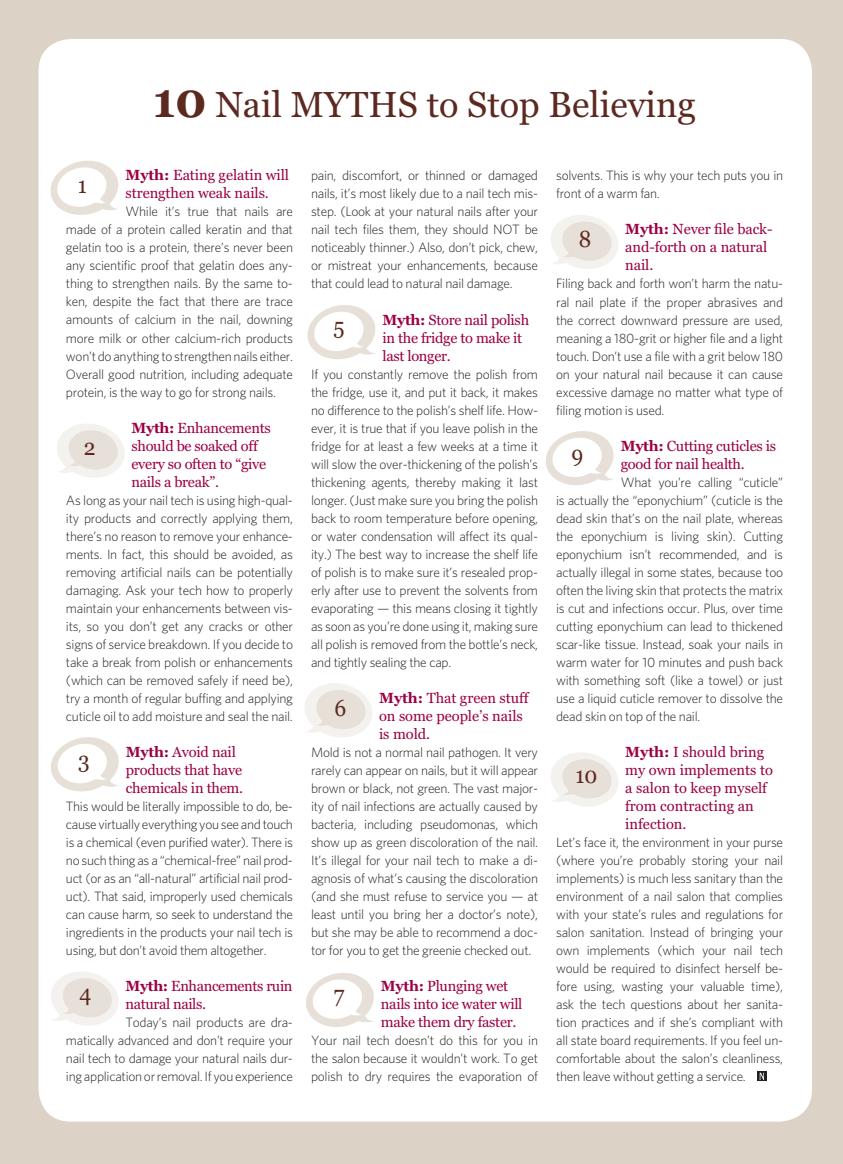
<style>
.page{position:relative;width:843px;height:1164px;background:#fff}
.page>*{position:absolute;margin:0;border:0;box-sizing:border-box;transform-origin:0 0}
.t1{font:36px "Georgia";color:#5c2921}
.t2{font:23.1px "Georgia";color:#5c2921;scale:.91 1}
.t3{font:14.7px/18px "Georgia";letter-spacing:-.015em;color:#9c0143}
.t4{font:300 13.5px/18px "Whitney";letter-spacing:-.02em;color:#231f20;text-align:justify}
.s1{font-weight:700;font-size:49.5px}
.s2{font-weight:700}
</style>
<div class="page">
<div style="left:0;top:0;width:843px;height:1163px;background:#dcd2c5"></div>
<div style="left:38px;top:39px;width:774px;height:1082px;background:#fff;border-radius:32px"></div>
<div style="left:757px;top:1071px;width:9px;height:9px;background:#231f20"></div>
<svg style="left:759px;top:1072px;width:5px;height:7px"></svg>
<svg style="left:50px;top:160px;width:69px;height:55px"></svg>
<svg style="left:51px;top:737px;width:68px;height:55px"></svg>
<svg style="left:57px;top:424px;width:68px;height:54px"></svg>
<svg style="left:51px;top:972px;width:68px;height:54px"></svg>
<svg style="left:307px;top:305px;width:69px;height:55px"></svg>
<svg style="left:306px;top:973px;width:68px;height:54px"></svg>
<svg style="left:305px;top:683px;width:67px;height:54px"></svg>
<svg style="left:551px;top:215px;width:67px;height:54px"></svg>
<svg style="left:545px;top:431px;width:69px;height:55px"></svg>
<svg style="left:551px;top:752px;width:67px;height:54px"></svg>
<h1 class="t1" style="left:153px;top:90px;width:544px"><span class="s1">10</span> Nail MYTHS to Stop Believing</h1>
<p class="t3" style="left:125px;top:167px;width:165px"><span class="s2">Myth:</span> Eating gelatin will strengthen weak nails.</p>
<p class="t4" style="left:66px;top:204px;width:228px;text-indent:59px">While it’s true that nails are made of a protein called keratin and that gelatin too is a protein, there’s never been any scientific proof that gelatin does any&shy;thing to strengthen nails. By the same to&shy;ken, despite the fact that there are trace amounts of calcium in the nail, downing more milk or other calcium-rich products won’t do anything to strengthen nails either.<br>Overall good nutrition, including adequate protein, is the way to go for strong nails.</p>
<p class="t3" style="left:131px;top:419px;width:141px"><span class="s2">Myth:</span> Enhancements should be soaked off every so often to “give nails a break”.</p>
<p class="t4" style="left:66px;top:492px;width:228px">As long as your nail tech is using high-qual&shy;ity products and correctly applying them, there’s no reason to remove your enhance&shy;ments. In fact, this should be avoided, as removing artificial nails can be potentially damaging. Ask your tech how to properly maintain your enhancements between vis&shy;its, so you don’t get any cracks or other signs of service breakdown. If you decide to take a break from polish or enhancements (which can be removed safely if need be), try a month of regular buffing and applying cuticle oil to add moisture and seal the nail.</p>
<p class="t3" style="left:126px;top:743px;width:119px"><span class="s2">Myth:</span> Avoid nail products that have chemicals in them.</p>
<p class="t4" style="left:66px;top:798px;width:228px">This would be literally impossible to do, be&shy;cause virtually everything you see and touch is a chemical (even purified water). There is no such thing as a “chemical-free” nail prod&shy;uct (or as an “all-natural” artificial nail prod&shy;uct). That said, improperly used chemicals can cause harm, so seek to understand the ingredients in the products your nail tech is using, but don’t avoid them altogether.</p>
<p class="t3" style="left:125px;top:977px;width:169px"><span class="s2">Myth:</span> Enhancements ruin natural nails.</p>
<p class="t4" style="left:66px;top:1014px;width:228px;text-indent:59px">Today’s nail products are dra&shy;matically advanced and don’t require your nail tech to damage your natural nails dur&shy;ing application or removal. If you experience</p>
<h2 class="t2" style="left:78px;top:176px;width:11px">1</h2>
<h2 class="t2" style="left:84px;top:437px;width:14px">2</h2>
<h2 class="t2" style="left:78px;top:750px;width:14px">3</h2>
<h2 class="t2" style="left:79px;top:983px;width:15px">4</h2>
<p class="t4" style="left:311px;top:168px;width:228px">pain, discomfort, or thinned or damaged nails, it’s most likely due to a nail tech mis&shy;step. (Look at your natural nails after your nail tech files them, they should NOT be noticeably thinner.) Also, don’t pick, chew, or mistreat your enhancements, because that could lead to natural nail damage.</p>
<p class="t3" style="left:382px;top:311px;width:148px"><span class="s2">Myth:</span> Store nail polish in the fridge to make it last longer.</p>
<p class="t4" style="left:311px;top:366px;width:228px">If you constantly remove the polish from the fridge, use it, and put it back, it makes no difference to the polish’s shelf life. How&shy;ever, it is true that if you leave polish in the fridge for at least a few weeks at a time it will slow the over-thickening of the polish’s thickening agents, thereby making it last longer. (Just make sure you bring the polish back to room temperature before opening, or water condensation will affect its qual&shy;ity.) The best way to increase the shelf life of polish is to make sure it’s resealed prop&shy;erly after use to prevent the solvents from evaporating — this means closing it tightly as soon as you’re done using it, making sure all polish is removed from the bottle’s neck, and tightly sealing the cap.</p>
<p class="t3" style="left:379px;top:689px;width:151px"><span class="s2">Myth:</span> That green stuff on some people’s nails is mold.</p>
<p class="t4" style="left:311px;top:744px;width:228px">Mold is not a normal nail pathogen. It very rarely can appear on nails, but it will appear brown or black, not green. The vast major&shy;ity of nail infections are actually caused by bacteria, including pseudomonas, which show up as green discoloration of the nail.<br>It’s illegal for your nail tech to make a di&shy;agnosis of what’s causing the discoloration (and she must refuse to service you — at least until you bring her a doctor’s note), but she may be able to recommend a doc&shy;tor for you to get the greenie checked out.</p>
<p class="t3" style="left:381px;top:977px;width:143px"><span class="s2">Myth:</span> Plunging wet nails into ice water will make them dry faster.</p>
<p class="t4" style="left:311px;top:1032px;width:228px">Your nail tech doesn’t do this for you in the salon because it wouldn’t work. To get polish to dry requires the evaporation of</p>
<h2 class="t2" style="left:333px;top:317px;width:14px">5</h2>
<h2 class="t2" style="left:334px;top:698px;width:15px">6</h2>
<h2 class="t2" style="left:334px;top:984px;width:13px">7</h2>
<p class="t4" style="left:556px;top:168px;width:228px">solvents. This is why your tech puts you in front of a warm fan.</p>
<p class="t3" style="left:625px;top:221px;width:149px"><span class="s2">Myth:</span> Never file back&shy;and-forth on a natural nail.</p>
<p class="t4" style="left:556px;top:276px;width:228px">Filing back and forth won’t harm the natu&shy;ral nail plate if the proper abrasives and the correct downward pressure are used, meaning a 180-grit or higher file and a light touch. Don’t use a file with a grit below 180 on your natural nail because it can cause excessive damage no matter what type of filing motion is used.</p>
<p class="t3" style="left:620px;top:437px;width:157px"><span class="s2">Myth:</span> Cutting cuticles is good for nail health.</p>
<p class="t4" style="left:556px;top:474px;width:228px;text-indent:65px">What you’re calling “cuticle” is actually the “eponychium” (cuticle is the dead skin that’s on the nail plate, whereas the eponychium is living skin). Cutting eponychium isn’t recommended, and is actually illegal in some states, because too often the living skin that protects the matrix is cut and infections occur. Plus, over time cutting eponychium can lead to thickened scar-like tissue. Instead, soak your nails in warm water for 10 minutes and push back with something soft (like a towel) or just use a liquid cuticle remover to dissolve the dead skin on top of the nail.</p>
<p class="t3" style="left:625px;top:743px;width:149px"><span class="s2">Myth:</span> I should bring my own implements to a salon to keep myself from contracting an infection.</p>
<p class="t4" style="left:556px;top:834px;width:228px">Let’s face it, the environment in your purse (where you’re probably storing your nail implements) is much less sanitary than the environment of a nail salon that complies with your state’s rules and regulations for salon sanitation. Instead of bringing your own implements (which your nail tech would be required to disinfect herself be&shy;fore using, wasting your valuable time), ask the tech questions about her sanita&shy;tion practices and if she’s compliant with all state board requirements. If you feel un&shy;comfortable about the salon’s cleanliness, then leave without getting a service.</p>
<h2 class="t2" style="left:579px;top:230px;width:15px">8</h2>
<h2 class="t2" style="left:571px;top:444px;width:15px">9</h2>
<h2 class="t2" style="left:575px;top:765px;width:26px">10</h2>
</div>
